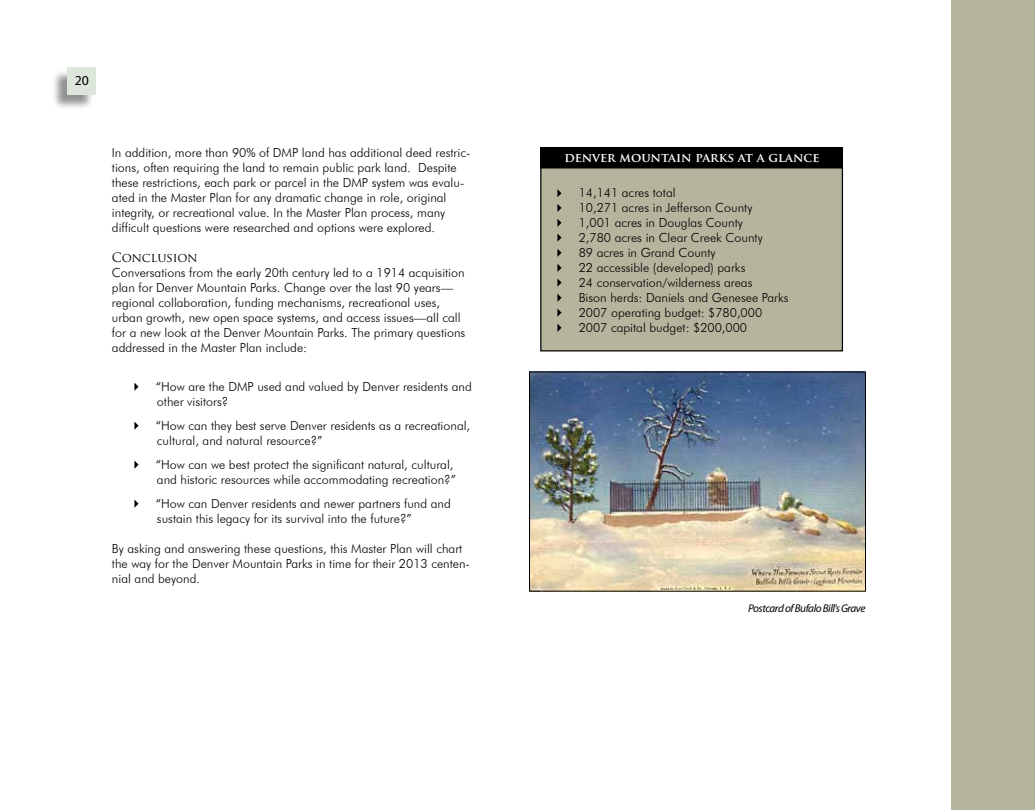
<style>
.page{position:relative;width:1035px;height:810px;background:#fff}
.page>*{position:absolute;margin:0;border:0;box-sizing:border-box;transform-origin:0 0}
.t1{font:13.75px "Myriad Pro";color:#000}
.t2{font:300 12.5px/15px "Futura BT";color:#000}
.t3{font:700 12.5px "Trajan Pro";color:#fff}
.t4{font:12.5px "Trajan Pro";letter-spacing:-.015em;color:#000}
.t5{font:italic 11.25px "Myriad Pro";letter-spacing:-.04em;color:#000}
</style>
<div class="page">
<div style="left:52px;top:69px;width:42px;height:41px;background:#6d6e71;opacity:.75"></div>
<div style="left:68px;top:68px;width:28px;height:27px;background:#dce6da"></div>
<div style="left:952px;top:0;width:83px;height:810px;background:#b6b49d"></div>
<svg style="left:134px;top:383px;width:5px;height:8px"></svg>
<svg style="left:134px;top:422px;width:5px;height:8px"></svg>
<svg style="left:134px;top:461px;width:5px;height:8px"></svg>
<svg style="left:134px;top:500px;width:5px;height:8px"></svg>
<div style="left:540px;top:167px;width:303px;height:184px;background:#b6b49d;border:1px solid #010304"></div>
<div style="left:540px;top:147px;width:303px;height:21px;background:#000"></div>
<svg style="left:557px;top:189px;width:5px;height:8px"></svg>
<svg style="left:557px;top:204px;width:5px;height:8px"></svg>
<svg style="left:557px;top:219px;width:5px;height:8px"></svg>
<svg style="left:557px;top:234px;width:5px;height:8px"></svg>
<svg style="left:557px;top:249px;width:5px;height:8px"></svg>
<svg style="left:557px;top:264px;width:5px;height:8px"></svg>
<svg style="left:557px;top:279px;width:5px;height:8px"></svg>
<svg style="left:557px;top:294px;width:5px;height:8px"></svg>
<svg style="left:557px;top:309px;width:5px;height:8px"></svg>
<svg style="left:557px;top:324px;width:5px;height:8px"></svg>
<img style="left:531px;top:374px;width:333px;height:215px">
<div style="left:529px;top:372px;width:337px;height:219px;border:1px solid #000"></div>
<p class="t1" style="left:75px;top:72px;width:16px">20</p>
<p class="t2" style="left:112px;top:145px;width:360px">In addition, more than 90% of DMP land has additional deed restric&shy;tions, often requiring the land to remain public park land. Despite these restrictions, each park or parcel in the DMP system was evalu&shy;ated in the Master Plan for any dramatic change in role, original integrity, or recreational value. In the Master Plan process, many difficult questions were researched and options were explored.</p>
<p class="t4" style="left:112px;top:249px;width:87px">CONCLUSION</p>
<p class="t2" style="left:112px;top:265px;width:355px">Conversations from the early 20th century led to a 1914 acquisition plan for Denver Mountain Parks. Change over the last 90 years— regional collaboration, funding mechanisms, recreational uses, urban growth, new open space systems, and access issues—all call for a new look at the Denver Mountain Parks. The primary questions addressed in the Master Plan include:</p>
<p class="t2" style="left:156px;top:379px;width:318px">“How are the DMP used and valued by Denver residents and other visitors?</p>
<p class="t2" style="left:156px;top:418px;width:316px">“How can they best serve Denver residents as a recreational, cultural, and natural resource?”</p>
<p class="t2" style="left:156px;top:457px;width:302px">“How can we best protect the significant natural, cultural, and historic resources while accommodating recreation?”</p>
<p class="t2" style="left:156px;top:496px;width:297px">“How can Denver residents and newer partners fund and sustain this legacy for its survival into the future?”</p>
<p class="t2" style="left:112px;top:541px;width:359px">By asking and answering these questions, this Master Plan will chart the way for the Denver Mountain Parks in time for their 2013 centen&shy;nial and beyond.</p>
<p class="t3" style="left:565px;top:149px;width:257px">DENVER MOUNTAIN PARKS AT A GLANCE</p>
<p class="t2" style="left:579px;top:185px;width:212px">14,141 acres total<br>10,271 acres in Jefferson County<br>1,001 acres in Douglas County<br>2,780 acres in Clear Creek County<br>89 acres in Grand County<br>22 accessible (developed) parks<br>24 conservation/wilderness areas<br>Bison herds: Daniels and Genesee Parks<br>2007 operating budget: $780,000<br>2007 capital budget: $200,000</p>
<p class="t5" style="left:748px;top:601px;width:119px">Postcard of Bufalo Bill’s Grave</p>
</div>
